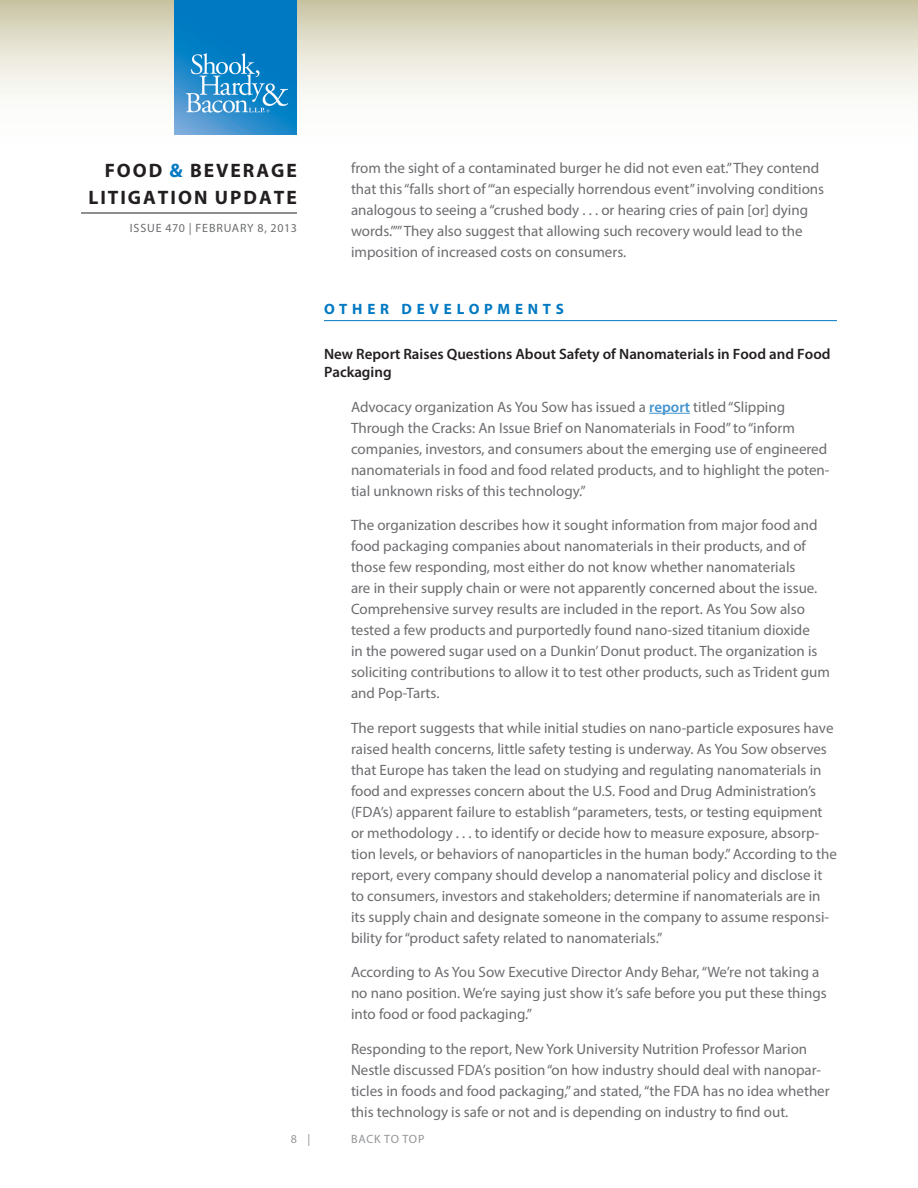
<style>
.page{position:relative;width:918px;height:1188px;background:#fff}
.page>*{position:absolute;margin:0;border:0;box-sizing:border-box;transform-origin:0 0}
.t1{font:700 19.5px/27px "Myriad Pro";letter-spacing:.1em;color:#231f20;text-align:right}
.Body{font:15px/21px "Myriad Pro";color:#6c6d70}
.Subhead{font:600 15px/18px "Myriad Pro";color:#231f20}
.Head{font:700 15px "Myriad Pro";letter-spacing:.32em;color:#0079c2}
.t2{font:12px "Myriad Pro";letter-spacing:.07em;color:#6c6d70}
.t3{font:12px "Myriad Pro";letter-spacing:.06em;color:#939598}
.s1{color:#0079c2}
.s2{font-weight:600;color:#4393cf}
</style>
<div class="page">
<svg style="left:0;top:0;width:918px;height:135px"></svg>
<hr style="left:81px;top:213px;width:216px;height:1px;background:#231f20">
<img style="left:175px;top:0;width:122px;height:135px">
<hr style="left:324px;top:320px;width:513px;height:1px;background:#0079c2">
<hr style="left:649px;top:413px;width:41px;height:1px;background:#4393cf">
<h1 class="t1" style="left:88px;top:156px;width:210px">FOOD <span class="s1">&amp;</span> BEVERAGE<br>LITIGATION UPDATE</h1>
<p class="t2" style="left:130px;top:221px;width:169px">ISSUE 470 | FEBRUARY 8, 2013</p>
<p class="Body" style="left:351px;top:157px;width:475px">from the sight of a contaminated burger he did not even eat.” They contend that this “falls short of ‘“an especially horrendous event” involving conditions analogous to seeing a “crushed body . . . or hearing cries of pain [or] dying words.”’” They also suggest that allowing such recovery would lead to the imposition of increased costs on consumers.</p>
<p class="Head" style="left:324px;top:299px;width:241px">OTHER DEVELOPMENTS</p>
<p class="Subhead" style="left:324px;top:345px;width:508px">New Report Raises Questions About Safety of Nanomaterials in Food and Food<br>Packaging</p>
<p class="Body" style="left:351px;top:396px;width:480px">Advocacy organization As You Sow has issued a <span class="s2">report</span> titled “Slipping Through the Cracks: An Issue Brief on Nanomaterials in Food” to “inform companies, investors, and consumers about the emerging use of engineered nanomaterials in food and food related products, and to highlight the poten&shy;tial unknown risks of this technology.”</p>
<p class="Body" style="left:351px;top:514px;width:480px">The organization describes how it sought information from major food and food packaging companies about nanomaterials in their products, and of those few responding, most either do not know whether nanomaterials<br>are in their supply chain or were not apparently concerned about the issue.<br>Comprehensive survey results are included in the report. As You Sow also tested a few products and purportedly found nano-sized titanium dioxide<br>in the powered sugar used on a Dunkin’ Donut product. The organization is soliciting contributions to allow it to test other products, such as Trident gum and Pop-Tarts.</p>
<p class="Body" style="left:351px;top:717px;width:487px">The report suggests that while initial studies on nano-particle exposures have raised health concerns, little safety testing is underway. As You Sow observes that Europe has taken the lead on studying and regulating nanomaterials in food and expresses concern about the U.S. Food and Drug Administration’s (FDA’s) apparent failure to establish “parameters, tests, or testing equipment or methodology . . . to identify or decide how to measure exposure, absorp&shy;tion levels, or behaviors of nanoparticles in the human body.” According to the report, every company should develop a nanomaterial policy and disclose it to consumers, investors and stakeholders; determine if nanomaterials are in its supply chain and designate someone in the company to assume responsi&shy;bility for “product safety related to nanomaterials.”</p>
<p class="Body" style="left:351px;top:961px;width:477px">According to As You Sow Executive Director Andy Behar, “We’re not taking a no nano position. We’re saying just show it’s safe before you put these things into food or food packaging.”</p>
<p class="Body" style="left:351px;top:1038px;width:480px">Responding to the report, New York University Nutrition Professor Marion Nestle discussed FDA’s position “on how industry should deal with nanopar&shy;ticles in foods and food packaging,” and stated, “the FDA has no idea whether this technology is safe or not and is depending on industry to find out.</p>
<p class="t3" style="left:291px;top:1132px;width:21px">8 |</p>
<p class="t3" style="left:351px;top:1132px;width:75px">BACK TO TOP</p>
</div>
